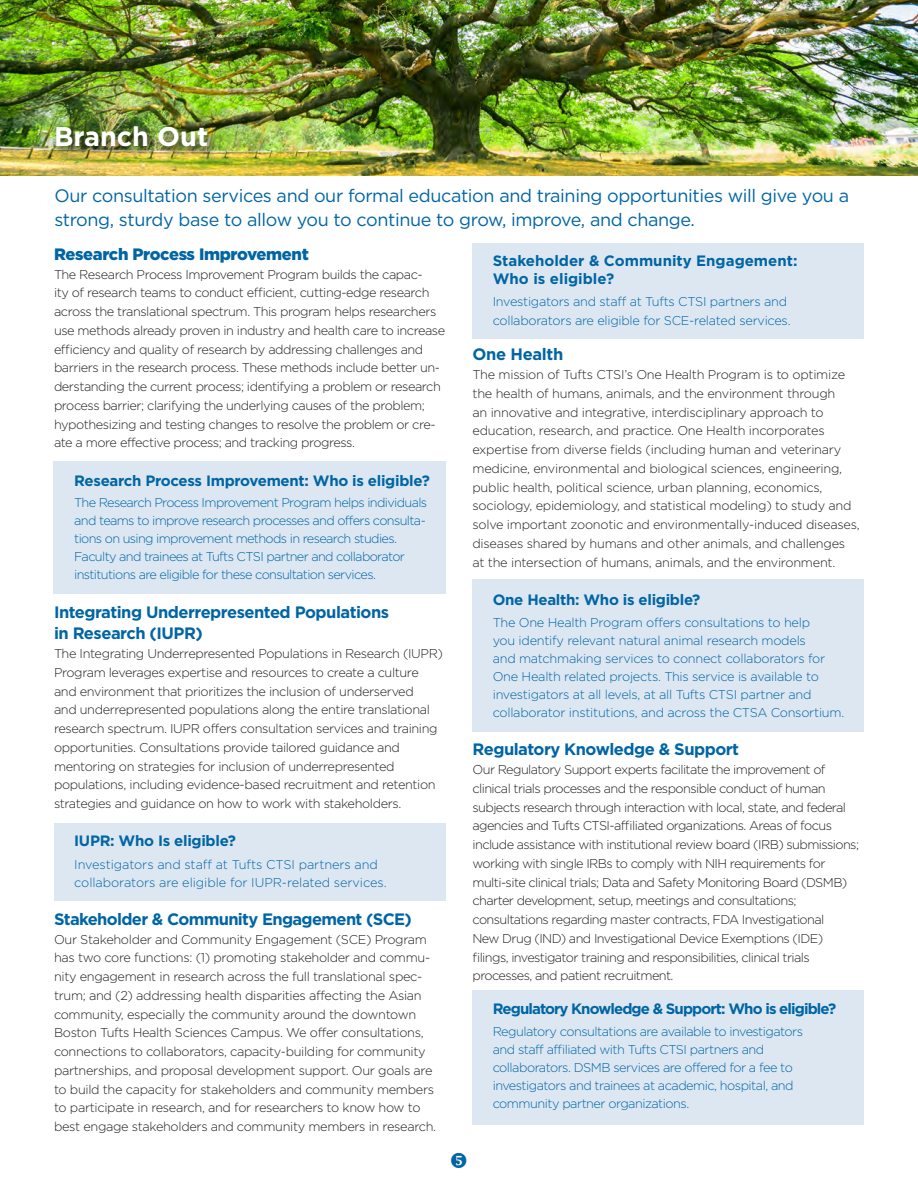
<style>
.page{position:relative;width:918px;height:1188px;background:#fff}
.page>*{position:absolute;margin:0;border:0;box-sizing:border-box;transform-origin:0 0}
.t1{font:700 27px "Gotham";color:#fff}
.t2{font:18px/24px "Gotham";letter-spacing:-.02em;color:#0065a4}
.t3{font:700 16.5px/21px "Gotham";letter-spacing:-.03em;color:#0065a4}
.t4{font:900 16.5px "Gotham";letter-spacing:-.02em;color:#0065a4}
.t5{font:700 15px "Gotham";letter-spacing:-.02em;color:#0065a4}
.t6{font:700 15px/18px "Gotham";color:#0065a4}
.t7{font:700 15px "Gotham";letter-spacing:-.06em;color:#0065a4}
.t8{font:300 12.75px/18.8px "Gotham";letter-spacing:-.03em;color:#231f20}
.t9{font:300 12.75px/18px "Gotham";letter-spacing:-.04em;color:#0065a4}
.t10{font:300 12.75px/18px "Gotham";letter-spacing:-.02em;color:#0065a4}
.t11{font:300 12.75px/18px "Gotham";letter-spacing:-.005em;color:#0065a4}
</style>
<div class="page">
<div style="left:472px;top:580px;width:392px;height:152px;background:#dde7f2"></div>
<div style="left:472px;top:990px;width:392px;height:135px;background:#dde7f2"></div>
<div style="left:472px;top:243px;width:392px;height:95px;background:#dde7f2"></div>
<div style="left:54px;top:824px;width:392px;height:77px;background:#dde7f2"></div>
<div style="left:53px;top:462px;width:393px;height:132px;background:#dde7f2"></div>
<img style="left:0;top:0;width:918px;height:176px">
<div style="left:53px;top:123px;width:166px;height:35px;background:#231f20;opacity:.75"></div>
<p class="t1" style="left:54px;top:120px;width:156px">Branch Out</p>
<p class="t2" style="left:54px;top:183px;width:796px">Our consultation services and our formal education and training opportunities will give you a strong, sturdy base to allow you to continue to grow, improve, and change.</p>
<p class="t4" style="left:54px;top:244px;width:256px">Research Process Improvement</p>
<p class="t8" style="left:54px;top:264px;width:393px">The Research Process Improvement Program builds the capac-<br>ity of research teams to conduct efficient, cutting-edge research across the translational spectrum. This program helps researchers use methods already proven in industry and health care to increase efficiency and quality of research by addressing challenges and barriers in the research process. These methods include better un&shy;derstanding the current process; identifying a problem or research process barrier; clarifying the underlying causes of the problem; hypothesizing and testing changes to resolve the problem or cre&shy;ate a more effective process; and tracking progress.</p>
<p class="t5" style="left:74px;top:472px;width:357px">Research Process Improvement: Who is eligible?</p>
<p class="t9" style="left:74px;top:493px;width:355px">The Research Process Improvement Program helps individuals and teams to improve research processes and offers consulta&shy;tions on using improvement methods in research studies.<br>Faculty and trainees at Tufts CTSI partner and collaborator institutions are eligible for these consultation services.</p>
<p class="t3" style="left:54px;top:602px;width:337px">Integrating Underrepresented Populations in Research (IUPR)</p>
<p class="t8" style="left:54px;top:644px;width:391px">The Integrating Underrepresented Populations in Research (IUPR)<br>Program leverages expertise and resources to create a culture and environment that prioritizes the inclusion of underserved<br>and underrepresented populations along the entire translational research spectrum. IUPR offers consultation services and training opportunities. Consultations provide tailored guidance and mentoring on strategies for inclusion of underrepresented populations, including evidence-based recruitment and retention strategies and guidance on how to work with stakeholders.</p>
<p class="t5" style="left:74px;top:832px;width:163px">IUPR: Who Is eligible?</p>
<p class="t11" style="left:74px;top:855px;width:314px">Investigators and staff at Tufts CTSI partners and collaborators are eligible for IUPR-related services.</p>
<p class="t3" style="left:54px;top:908px;width:359px">Stakeholder &amp; Community Engagement (SCE)</p>
<p class="t8" style="left:54px;top:930px;width:384px">Our Stakeholder and Community Engagement (SCE) Program has two core functions: (1) promoting stakeholder and commu&shy;nity engagement in research across the full translational spec&shy;trum; and (2) addressing health disparities affecting the Asian community, especially the community around the downtown Boston Tufts Health Sciences Campus. We offer consultations, connections to collaborators, capacity-building for community partnerships, and proposal development support. Our goals are to build the capacity for stakeholders and community members to participate in research, and for researchers to know how to best engage stakeholders and community members in research.</p>
<p class="t6" style="left:493px;top:251px;width:306px">Stakeholder &amp; Community Engagement:<br>Who is eligible?</p>
<p class="t10" style="left:493px;top:292px;width:299px;line-height:18.8px">Investigators and staff at Tufts CTSI partners and collaborators are eligible for SCE-related services.</p>
<p class="t3" style="left:472px;top:344px;width:92px">One Health</p>
<p class="t8" style="left:472px;top:365px;width:389px">The mission of Tufts CTSI’s One Health Program is to optimize the health of humans, animals, and the environment through<br>an innovative and integrative, interdisciplinary approach to education, research, and practice. One Health incorporates expertise from diverse fields (including human and veterinary medicine, environmental and biological sciences, engineering, public health, political science, urban planning, economics, sociology, epidemiology, and statistical modeling) to study and solve important zoonotic and environmentally-induced diseases, diseases shared by humans and other animals, and challenges at the intersection of humans, animals, and the environment.</p>
<p class="t5" style="left:493px;top:591px;width:209px">One Health: Who is eligible?</p>
<p class="t10" style="left:493px;top:613px;width:353px">The One Health Program offers consultations to help<br>you identify relevant natural animal research models<br>and matchmaking services to connect collaborators for One Health related projects. This service is available to investigators at all levels, at all Tufts CTSI partner and collaborator institutions, and across the CTSA Consortium.</p>
<p class="t3" style="left:472px;top:739px;width:268px">Regulatory Knowledge &amp; Support</p>
<p class="t8" style="left:472px;top:760px;width:388px">Our Regulatory Support experts facilitate the improvement of clinical trials processes and the responsible conduct of human subjects research through interaction with local, state, and federal agencies and Tufts CTSI-affiliated organizations. Areas of focus include assistance with institutional review board (IRB) submissions; working with single IRBs to comply with NIH requirements for multi-site clinical trials; Data and Safety Monitoring Board (DSMB) charter development, setup, meetings and consultations; consultations regarding master contracts, FDA Investigational<br>New Drug (IND) and Investigational Device Exemptions (IDE) filings, investigator training and responsibilities, clinical trials processes, and patient recruitment.</p>
<p class="t7" style="left:493px;top:1000px;width:345px">Regulatory Knowledge &amp; Support: Who is eligible?</p>
<p class="t9" style="left:493px;top:1022px;width:312px">Regulatory consultations are available to investigators and staff affiliated with Tufts CTSI partners and collaborators. DSMB services are offered for a fee to investigators and trainees at academic, hospital, and community partner organizations.</p>
</div>
